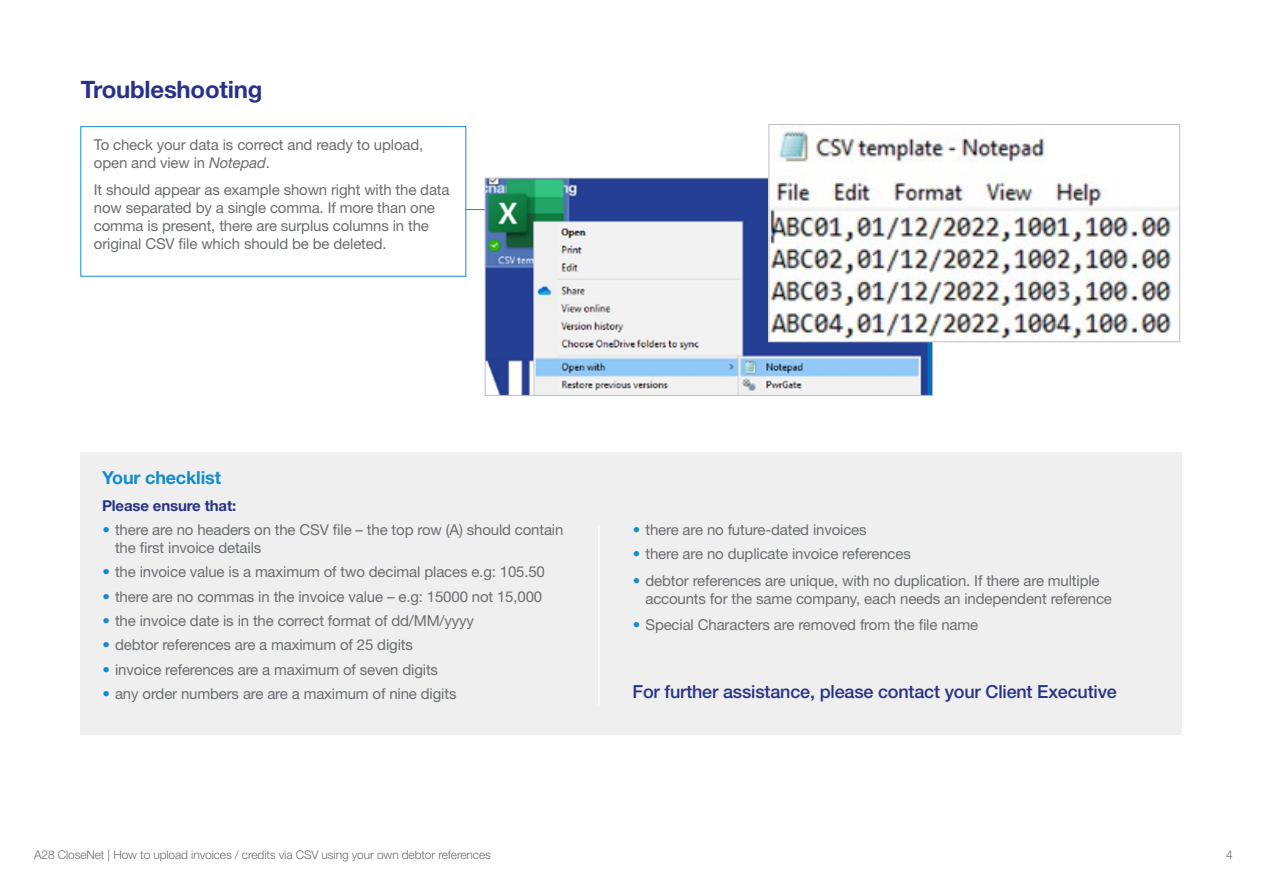
<style>
.page{position:relative;width:1263px;height:893px;background:#fff}
.page>*{position:absolute;margin:0;border:0;box-sizing:border-box;transform-origin:0 0}
.t1{font:700 24px "Helvetica Neue LT Std";letter-spacing:-.01em;color:#283286}
.t2{font:500 18px "Helvetica Neue LT Std";letter-spacing:-.01em;color:#283286}
.t3{font:700 18px "Helvetica Neue LT Std";letter-spacing:-.01em;color:#118ccf}
.t4{font:15px/18px "Helvetica Neue LT Std";letter-spacing:-.01em;color:#6a6d71}
.t5{font:700 15px "Helvetica Neue LT Std";letter-spacing:-.01em;color:#283286}
.t6{font:300 12px "Helvetica Neue LT Std";letter-spacing:-.01em;color:#6a6d71}
.s1{font-style:italic}
.s2{color:#118ccf}
</style>
<div class="page">
<div style="left:81px;top:452px;width:1101px;height:282px;background:#efeff0"></div>
<svg style="left:466px;top:209px;width:19px;height:1px"></svg>
<img style="left:487px;top:180px;width:444px;height:214px">
<div style="left:485px;top:178px;width:448px;height:218px;border:1px solid #bfc0c3"></div>
<img style="left:770px;top:126px;width:408px;height:214px">
<div style="left:768px;top:124px;width:412px;height:218px;border:1px solid #bfc0c3"></div>
<div style="left:80px;top:126px;width:386px;height:151px;border:1px solid #118ccf"></div>
<hr style="left:598px;top:525px;width:2px;height:180px;background:#fff">
<h1 class="t1" style="left:81px;top:75px;width:183px">Troubleshooting</h1>
<p class="t4" style="left:94px;top:136px;width:331px">To check your data is correct and ready to upload, open and view in <span class="s1">Notepad</span>.</p>
<p class="t4" style="left:94px;top:180px;width:357px">It should appear as example shown right with the data now separated by a single comma. If more than one comma is present, there are surplus columns in the original CSV file which should be be deleted.</p>
<p class="t3" style="left:102px;top:467px;width:120px">Your checklist</p>
<p class="t5" style="left:102px;top:496px;width:136px">Please ensure that:</p>
<p class="t4" style="left:115px;top:520px;width:450px;text-indent:-13px"><span class="s2">•</span> there are no headers on the CSV file – the top row (A) should contain the first invoice details</p>
<p class="t4" style="left:102px;top:563px;width:444px"><span class="s2">•</span> the invoice value is a maximum of two decimal places e.g: 105.50</p>
<p class="t4" style="left:102px;top:587px;width:441px"><span class="s2">•</span> there are no commas in the invoice value – e.g: 15000 not 15,000</p>
<p class="t4" style="left:102px;top:611px;width:373px"><span class="s2">•</span> the invoice date is in the correct format of dd/MM/yyyy</p>
<p class="t4" style="left:102px;top:636px;width:312px"><span class="s2">•</span> debtor references are a maximum of 25 digits</p>
<p class="t4" style="left:102px;top:660px;width:337px"><span class="s2">•</span> invoice references are a maximum of seven digits</p>
<p class="t4" style="left:102px;top:685px;width:356px"><span class="s2">•</span> any order numbers are are a maximum of nine digits</p>
<p class="t4" style="left:633px;top:520px;width:235px"><span class="s2">•</span> there are no future-dated invoices</p>
<p class="t4" style="left:633px;top:545px;width:280px"><span class="s2">•</span> there are no duplicate invoice references</p>
<p class="t4" style="left:645px;top:571px;width:468px;text-indent:-13px"><span class="s2">•</span> debtor references are unique, with no duplication. If there are multiple accounts for the same company, each needs an independent reference</p>
<p class="t4" style="left:633px;top:616px;width:347px"><span class="s2">•</span> Special Characters are removed from the file name</p>
<p class="t2" style="left:632px;top:681px;width:486px">For further assistance, please contact your Client Executive</p>
<p class="t6" style="left:34px;top:847px;width:458px">A28 CloseNet | How to upload invoices / credits via CSV using your own debtor references</p>
<p class="t6" style="left:1226px;top:847px;width:8px">4</p>
</div>
